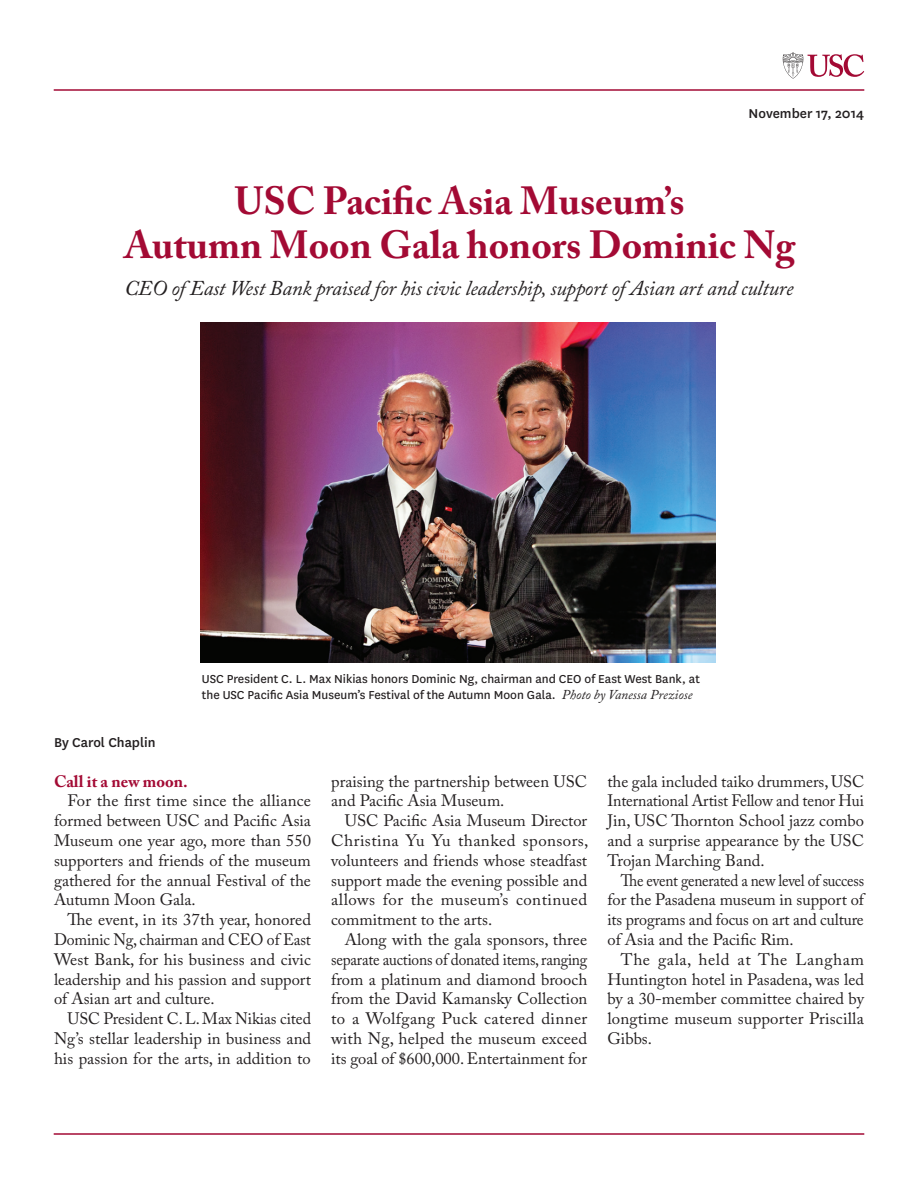
<style>
.page{position:relative;width:918px;height:1188px;background:#fff}
.page>*{position:absolute;margin:0;border:0;box-sizing:border-box;transform-origin:0 0}
.t1{font:700 39px/43.5px "Adobe Caslon Pro";color:#a30a34;text-align:center}
.ITN_Body_Indent{font:italic 21px "Adobe Caslon Pro";letter-spacing:-.01em;color:#231f20}
.ITN_Body_Indent-2{font:16.5px/19.8px "Adobe Caslon Pro";color:#231f20;text-align:justify}
.ITN_Body_Indent-3{font:16.5px/19.8px "Adobe Caslon Pro";color:#231f20;text-align:justify;scale:.92 1}
.ITN_Body_Indent-4{font:700 16.5px "Adobe Caslon Pro";color:#a30a34}
.By_Line{font:500 15px "National";color:#231f20}
.PhotoCap{font:13.5px/16.5px "National";color:#231f20}
.s1{font-family:"Adobe Caslon Pro";font-style:italic}
</style>
<div class="page">
<hr style="left:54px;top:1133px;width:810px;height:2px;background:#a30a34">
<svg style="left:783px;top:52px;width:81px;height:27px"></svg>
<hr style="left:54px;top:89px;width:810px;height:2px;background:#a30a34">
<img style="left:201px;top:323px;width:515px;height:340px">
<p class="By_Line" style="left:749px;top:104px;width:117px">November 17, 2014</p>
<p class="t1" style="left:124px;top:179px;width:672px">USC Pacific Asia Museum’s<br>Autumn Moon Gala honors Dominic Ng</p>
<p class="ITN_Body_Indent" style="left:125px;top:276px;width:670px">CEO of East West Bank praised for his civic leadership, support of Asian art and culture</p>
<p class="PhotoCap" style="left:202px;top:670px;width:500px">USC President C. L. Max Nikias honors Dominic Ng, chairman and CEO of East West Bank, at the USC Pacific Asia Museum’s Festival of the Autumn Moon Gala. <span class="s1">Photo by Vanessa Preziose</span></p>
<p class="By_Line" style="left:54px;top:732px;width:103px">By Carol Chaplin</p>
<p class="ITN_Body_Indent-4" style="left:54px;top:771px;width:135px">Call it a new moon.</p>
<p class="ITN_Body_Indent-2" style="left:54px;top:791px;width:259px;text-indent:14px">For the first time since the alliance formed between USC and Pacific Asia Museum one year ago, more than 550 supporters and friends of the museum gathered for the annual Festival of the Autumn Moon Gala.</p>
<p class="ITN_Body_Indent-2" style="left:54px;top:910px;width:259px;text-indent:14px">The event, in its 37th year, honored Dominic Ng, chairman and CEO of East West Bank, for his business and civic leadership and his passion and support of Asian art and culture.</p>
<p class="ITN_Body_Indent-2" style="left:54px;top:1009px;width:259px;text-indent:14px">USC President C. L. Max Nikias cited Ng’s stellar leadership in business and his passion for the arts, in addition to</p>
<p class="ITN_Body_Indent-2" style="left:331px;top:771px;width:258px">praising the partnership between USC and Pacific Asia Museum.</p>
<p class="ITN_Body_Indent-2" style="left:331px;top:811px;width:259px;text-indent:14px">USC Pacific Asia Museum Director Christina Yu Yu thanked sponsors, volunteers and friends whose steadfast support made the evening possible and allows for the museum’s continued commitment to the arts.</p>
<p class="ITN_Body_Indent-2" style="left:331px;top:929px;width:258px;text-indent:14px">Along with the gala sponsors, three separate auctions of donated items, ranging from a platinum and diamond brooch from the David Kamansky Collection to a Wolfgang Puck catered dinner with Ng, helped the museum exceed its goal of $600,000. Entertainment for</p>
<p class="ITN_Body_Indent-2" style="left:607px;top:771px;width:258px">the gala included taiko drummers, USC International Artist Fellow and tenor Hui Jin, USC Thornton School jazz combo and a surprise appearance by the USC Trojan Marching Band.</p>
<p class="ITN_Body_Indent-3" style="left:607px;top:870px;width:280px;text-indent:14px">The event generated a new level of success for the Pasadena museum in support of its programs and focus on art and culture of Asia and the Pacific Rim.</p>
<p class="ITN_Body_Indent-2" style="left:607px;top:949px;width:258px;text-indent:14px">The gala, held at The Langham Huntington hotel in Pasadena, was led by a 30-member committee chaired by longtime museum supporter Priscilla Gibbs.</p>
</div>
